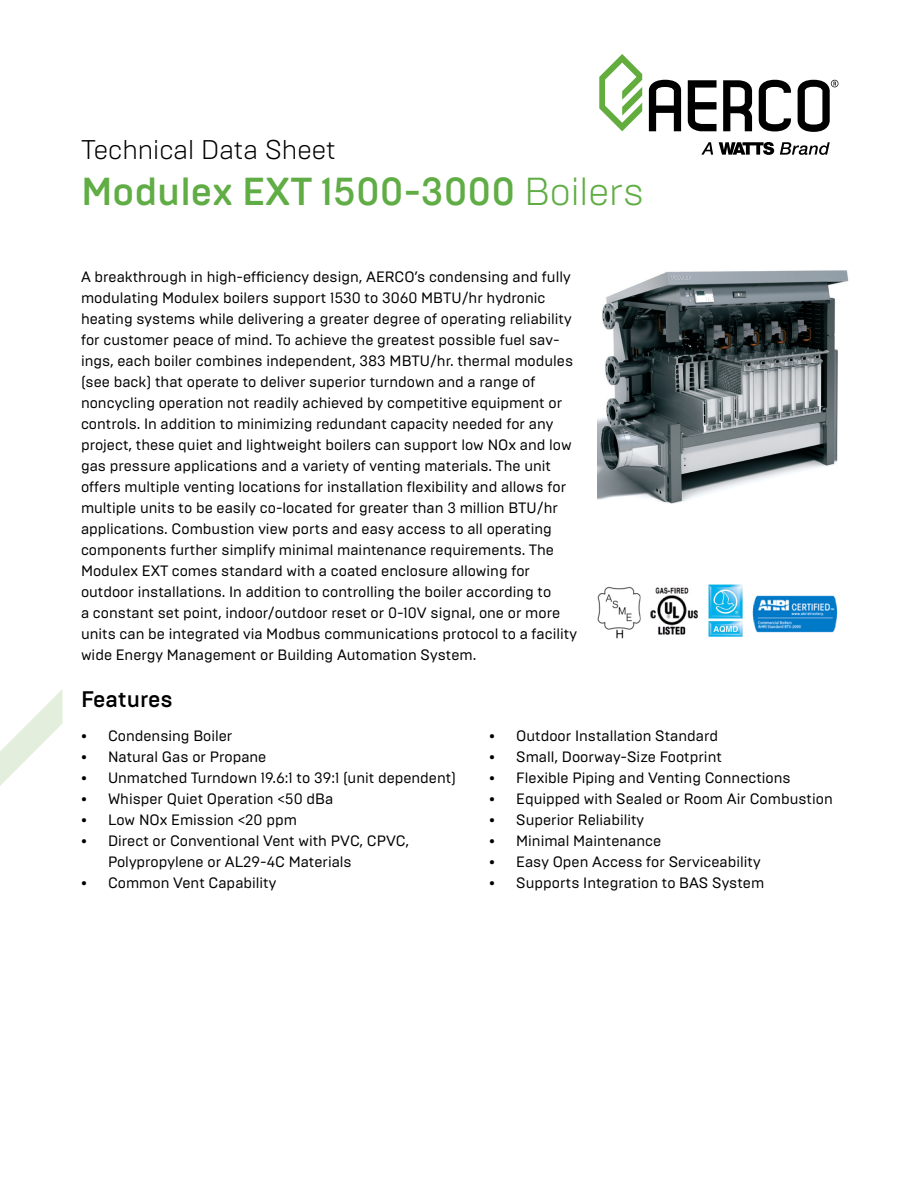
<style>
.page{position:relative;width:918px;height:1188px;background:#fff}
.page>*{position:absolute;margin:0;border:0;box-sizing:border-box;transform-origin:0 0}
.t1{font:500 39px "Brutal Type";color:#60ad45}
.t2{font:300 27px "Brutal Type";color:#000}
.t3{font:500 22.5px "Brutal Type";color:#000}
.t4{font:15px/21px "Brutal Type";color:#000}
.s1{font-weight:300}
</style>
<div class="page">
<svg style="left:0;top:690px;width:62px;height:96px"></svg>
<img style="left:597px;top:586px;width:44px;height:53px">
<img style="left:650px;top:587px;width:48px;height:48px">
<img style="left:752px;top:595px;width:86px;height:38px">
<img style="left:708px;top:585px;width:34px;height:51px">
<img style="left:597px;top:270px;width:252px;height:234px">
<svg style="left:599px;top:54px;width:43px;height:77px"></svg>
<svg style="left:649px;top:80px;width:32px;height:51px"></svg>
<svg style="left:688px;top:80px;width:29px;height:51px"></svg>
<svg style="left:723px;top:80px;width:29px;height:51px"></svg>
<svg style="left:759px;top:80px;width:32px;height:51px"></svg>
<svg style="left:798px;top:80px;width:40px;height:52px"></svg>
<svg style="left:701px;top:142px;width:12px;height:13px"></svg>
<svg style="left:719px;top:142px;width:55px;height:13px"></svg>
<svg style="left:780px;top:142px;width:50px;height:13px"></svg>
<p class="t2" style="left:81px;top:133px;width:256px">Technical Data Sheet</p>
<p class="t1" style="left:81px;top:168px;width:565px">Modulex EXT 1500-3000 <span class="s1">Boilers</span></p>
<p class="t4" style="left:81px;top:266px;width:497px">A breakthrough in high-efficiency design, AERCO’s condensing and fully modulating Modulex boilers support 1530 to 3060 MBTU/hr hydronic heating systems while delivering a greater degree of operating reliability for customer peace of mind. To achieve the greatest possible fuel sav&shy;ings, each boiler combines independent, 383 MBTU/hr. thermal modules (see back) that operate to deliver superior turndown and a range of noncycling operation not readily achieved by competitive equipment or controls. In addition to minimizing redundant capacity needed for any project, these quiet and lightweight boilers can support low NOx and low gas pressure applications and a variety of venting materials. The unit offers multiple venting locations for installation flexibility and allows for multiple units to be easily co-located for greater than 3 million BTU/hr applications. Combustion view ports and easy access to all operating components further simplify minimal maintenance requirements. The Modulex EXT comes standard with a coated enclosure allowing for outdoor installations. In addition to controlling the boiler according to<br>a constant set point, indoor/outdoor reset or 0-10V signal, one or more units can be integrated via Modbus communications protocol to a facility wide Energy Management or Building Automation System.</p>
<p class="t3" style="left:81px;top:685px;width:93px">Features</p>
<p class="t4" style="left:81px;top:725px;width:153px">• Condensing Boiler</p>
<p class="t4" style="left:81px;top:746px;width:187px">• Natural Gas or Propane</p>
<p class="t4" style="left:81px;top:767px;width:376px">• Unmatched Turndown 19.6:1 to 39:1 (unit dependent)</p>
<p class="t4" style="left:81px;top:788px;width:254px">• Whisper Quiet Operation &lt;50 dBa</p>
<p class="t4" style="left:81px;top:809px;width:217px">• Low NOx Emission &lt;20 ppm</p>
<p class="t4" style="left:108px;top:830px;width:303px;text-indent:-27px">• Direct or Conventional Vent with PVC, CPVC,<br>Polypropylene or AL29-4C Materials</p>
<p class="t4" style="left:81px;top:872px;width:197px">• Common Vent Capability</p>
<p class="t4" style="left:489px;top:725px;width:230px">• Outdoor Installation Standard</p>
<p class="t4" style="left:489px;top:746px;width:234px">• Small, Doorway-Size Footprint</p>
<p class="t4" style="left:489px;top:767px;width:303px">• Flexible Piping and Venting Connections</p>
<p class="t4" style="left:489px;top:788px;width:345px">• Equipped with Sealed or Room Air Combustion</p>
<p class="t4" style="left:489px;top:809px;width:156px">• Superior Reliability</p>
<p class="t4" style="left:489px;top:830px;width:174px">• Minimal Maintenance</p>
<p class="t4" style="left:489px;top:851px;width:273px">• Easy Open Access for Serviceability</p>
<p class="t4" style="left:489px;top:872px;width:277px">• Supports Integration to BAS System</p>
</div>
